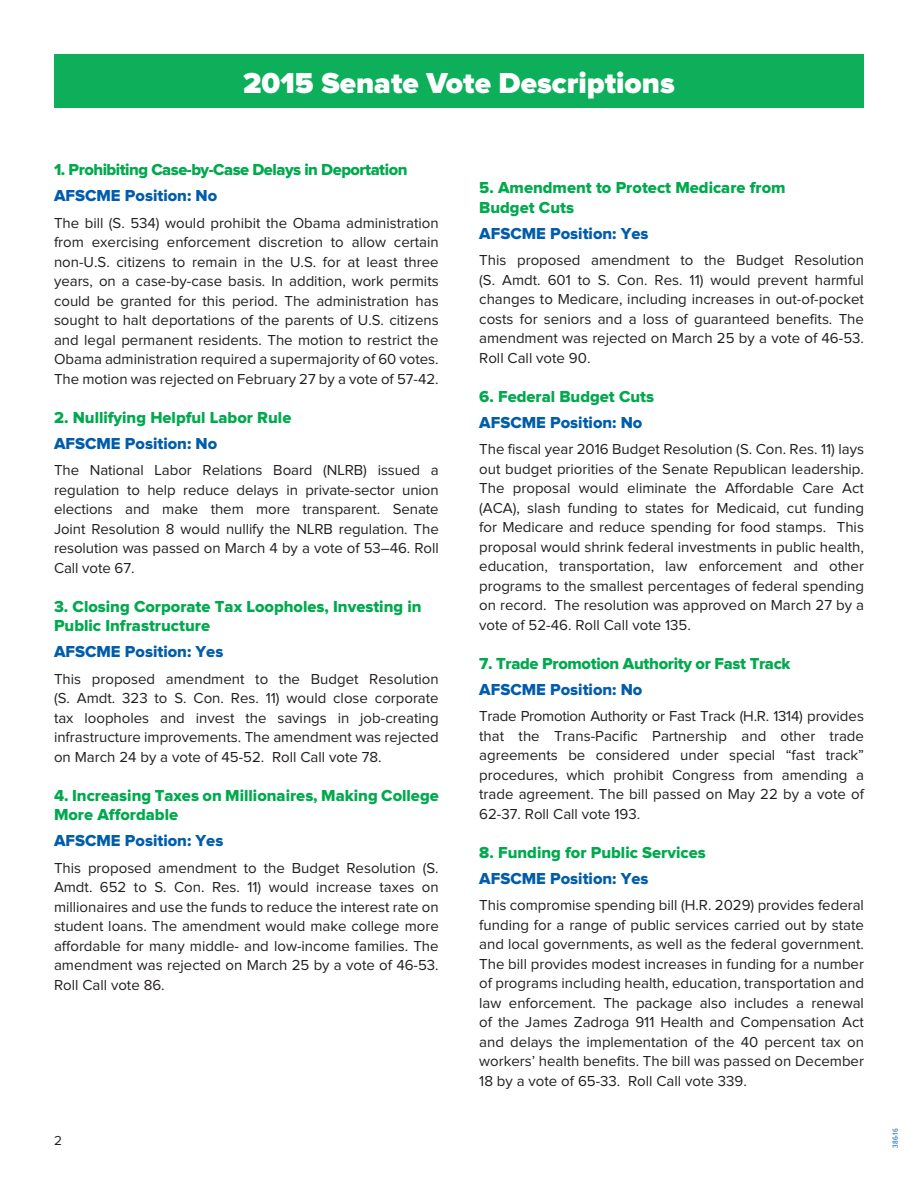
<style>
.page{position:relative;width:918px;height:1188px;background:#fff}
.page>*{position:absolute;margin:0;border:0;box-sizing:border-box;transform-origin:0 0}
.t1{font:900 30px "Proxima Nova";color:#fff}
.t2{font:16.5px/19.5px "Proxima Nova Extrabld";color:#00a94e}
.t3{font:16.5px "Proxima Nova Extrabld";color:#015dab}
.t4{font:16.5px "Proxima Nova Extrabld";letter-spacing:-.03em;color:#00a94e}
.t5{font:16.5px "Proxima Nova Extrabld";letter-spacing:-.02em;color:#00a94e}
.t6{font:15px/19.5px "Proxima Nova";color:#231f20;text-align:justify}
.t7{font:13.5px "Proxima Nova";color:#231f20}
.t8{font:7.5px "Proxima Nova Cond";color:#015dab}
</style>
<div class="page">
<div style="left:54px;top:54px;width:810px;height:54px;background:#0daf5a"></div>
<h1 class="t1" style="left:243px;top:69px;width:433px">2015 Senate Vote Descriptions</h1>
<p class="t4" style="left:54px;top:162px;width:355px">1. Prohibiting Case-by-Case Delays in Deportation</p>
<p class="t3" style="left:54px;top:188px;width:165px">AFSCME Position: No</p>
<p class="t6" style="left:54px;top:213px;width:386px">The bill (S. 534) would prohibit the Obama administration from exercising enforcement discretion to allow certain non-U.S. citizens to remain in the U.S. for at least three years, on a case-by-case basis. In addition, work permits could be granted for this period. The administration has sought to halt deportations of the parents of U.S. citizens and legal permanent residents. The motion to restrict the Obama administration required a supermajority of 60 votes.<br>The motion was rejected on February 27 by a vote of 57-42.</p>
<p class="t2" style="left:54px;top:408px;width:239px">2. Nullifying Helpful Labor Rule</p>
<p class="t3" style="left:54px;top:436px;width:165px">AFSCME Position: No</p>
<p class="t6" style="left:54px;top:461px;width:386px">The National Labor Relations Board (NLRB) issued a regulation to help reduce delays in private-sector union elections and make them more transparent. Senate Joint Resolution 8 would nullify the NLRB regulation. The resolution was passed on March 4 by a vote of 53–46. Roll Call vote 67.</p>
<p class="t2" style="left:54px;top:597px;width:369px">3. Closing Corporate Tax Loopholes, Investing in<br>Public Infrastructure</p>
<p class="t3" style="left:54px;top:644px;width:171px">AFSCME Position: Yes</p>
<p class="t6" style="left:54px;top:669px;width:386px">This proposed amendment to the Budget Resolution (S. Amdt. 323 to S. Con. Res. 11) would close corporate tax loopholes and invest the savings in job-creating infrastructure improvements. The amendment was rejected on March 24 by a vote of 45-52. Roll Call vote 78.</p>
<p class="t2" style="left:54px;top:786px;width:386px">4. Increasing Taxes on Millionaires, Making College<br>More Affordable</p>
<p class="t3" style="left:54px;top:833px;width:171px">AFSCME Position: Yes</p>
<p class="t6" style="left:54px;top:858px;width:386px">This proposed amendment to the Budget Resolution (S.<br>Amdt. 652 to S. Con. Res. 11) would increase taxes on millionaires and use the funds to reduce the interest rate on student loans. The amendment would make college more affordable for many middle- and low-income families. The amendment was rejected on March 25 by a vote of 46-53.<br>Roll Call vote 86.</p>
<p class="t2" style="left:479px;top:179px;width:308px">5. Amendment to Protect Medicare from<br>Budget Cuts</p>
<p class="t3" style="left:479px;top:226px;width:171px">AFSCME Position: Yes</p>
<p class="t6" style="left:479px;top:251px;width:386px">This proposed amendment to the Budget Resolution (S. Amdt. 601 to S. Con. Res. 11) would prevent harmful changes to Medicare, including increases in out-of-pocket costs for seniors and a loss of guaranteed benefits. The amendment was rejected on March 25 by a vote of 46-53.<br>Roll Call vote 90.</p>
<p class="t2" style="left:479px;top:387px;width:176px">6. Federal Budget Cuts</p>
<p class="t3" style="left:479px;top:415px;width:165px">AFSCME Position: No</p>
<p class="t6" style="left:479px;top:440px;width:386px">The fiscal year 2016 Budget Resolution (S. Con. Res. 11) lays out budget priorities of the Senate Republican leadership.<br>The proposal would eliminate the Affordable Care Act (ACA), slash funding to states for Medicaid, cut funding for Medicare and reduce spending for food stamps. This proposal would shrink federal investments in public health, education, transportation, law enforcement and other programs to the smallest percentages of federal spending on record. The resolution was approved on March 27 by a vote of 52-46. Roll Call vote 135.</p>
<p class="t5" style="left:479px;top:656px;width:313px">7. Trade Promotion Authority or Fast Track</p>
<p class="t3" style="left:479px;top:682px;width:165px">AFSCME Position: No</p>
<p class="t6" style="left:479px;top:707px;width:386px">Trade Promotion Authority or Fast Track (H.R. 1314) provides that the Trans-Pacific Partnership and other trade agreements be considered under special “fast track” procedures, which prohibit Congress from amending a trade agreement. The bill passed on May 22 by a vote of 62-37. Roll Call vote 193.</p>
<p class="t2" style="left:479px;top:843px;width:228px">8. Funding for Public Services</p>
<p class="t3" style="left:479px;top:871px;width:171px">AFSCME Position: Yes</p>
<p class="t6" style="left:479px;top:896px;width:386px">This compromise spending bill (H.R. 2029) provides federal funding for a range of public services carried out by state and local governments, as well as the federal government.<br>The bill provides modest increases in funding for a number of programs including health, education, transportation and law enforcement. The package also includes a renewal of the James Zadroga 911 Health and Compensation Act and delays the implementation of the 40 percent tax on workers’ health benefits. The bill was passed on December 18 by a vote of 65-33. Roll Call vote 339.</p>
<p class="t7" style="left:54px;top:1134px;width:9px">2</p>
<p class="t8" style="left:892px;top:1148px;width:20px;rotate:-90deg">386-16</p>
</div>
